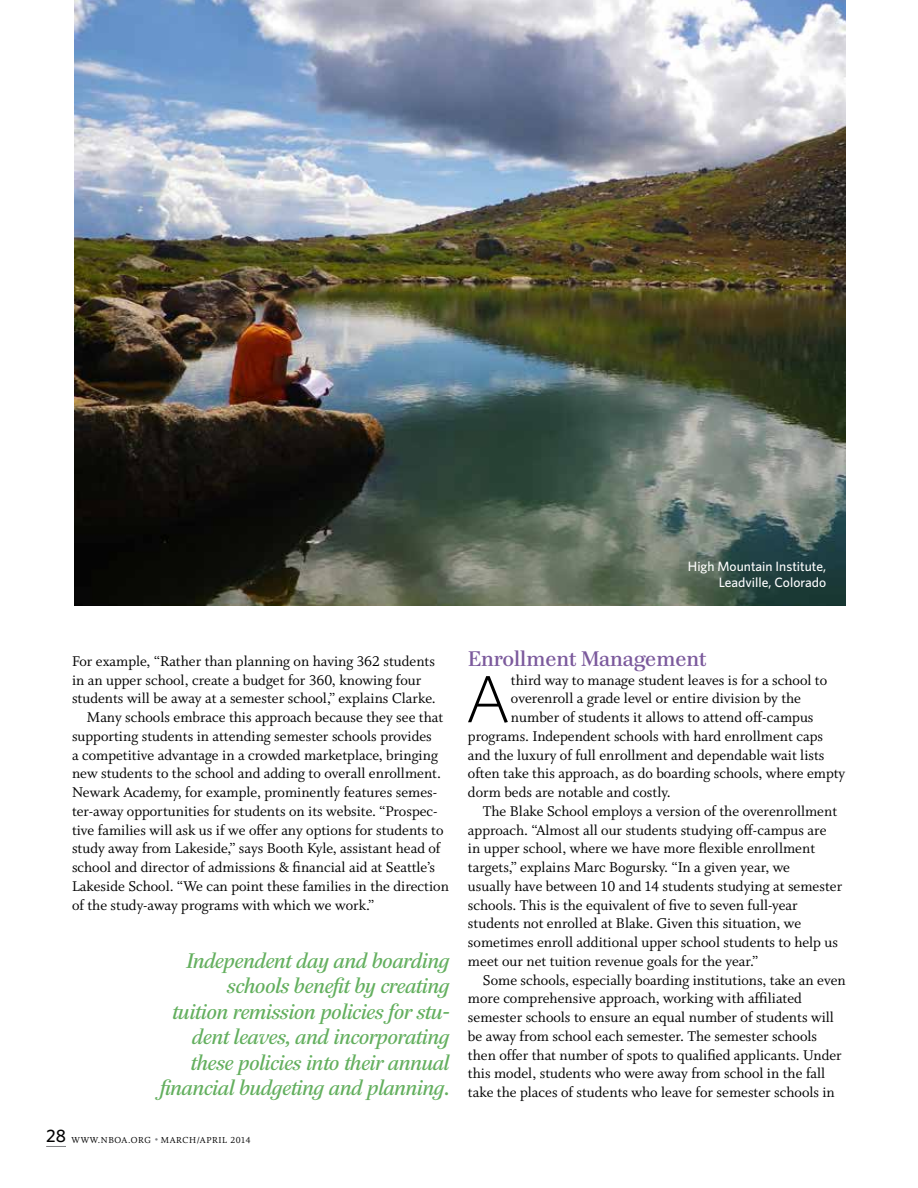
<style>
.page{position:relative;width:918px;height:1188px;background:#fff}
.page>*{position:absolute;margin:0;border:0;box-sizing:border-box;transform-origin:0 0}
.t1{font:300 66.45px "Whitney";color:#000}
.t2{font:italic 21px/25.5px "Paperback 24";color:#63af5e;text-align:right}
.t3{font:21px "Paperback 24";color:#7b599c}
.t4{font:15.75px "Whitman Roman LF";color:#000}
.t5{font:500 13.5px/16.2px "Whitney";color:#fff;text-align:right}
.t6{font:9.75px "Whitman Roman LF";letter-spacing:.06em;color:#000}
.s1{font-family:"Whitney";font-weight:500;font-size:18px}
.s2{font-size:12px;color:#808285}
</style>
<div class="page">
<svg style="left:46px;top:1146px;width:20px;height:1px"></svg>
<img style="left:74px;top:0;width:771px;height:606px">
<p class="t5" style="left:688px;top:558px;width:140px">High Mountain Institute,<br>Leadville, Colorado</p>
<p class="t4" style="left:72px;top:653px;width:365px">For example, “Rather than planning on having 362 students</p>
<p class="t4" style="left:72px;top:671px;width:351px">in an upper school, create a budget for 360, knowing four</p>
<p class="t4" style="left:72px;top:690px;width:365px">students will be away at a semester school,” explains Clarke.</p>
<p class="t4" style="left:87px;top:709px;width:358px">Many schools embrace this approach because they see that</p>
<p class="t4" style="left:72px;top:728px;width:361px">supporting students in attending semester schools provides</p>
<p class="t4" style="left:72px;top:746px;width:367px">a competitive advantage in a crowded marketplace, bringing</p>
<p class="t4" style="left:72px;top:765px;width:371px">new students to the school and adding to overall enrollment.</p>
<p class="t4" style="left:72px;top:784px;width:367px">Newark Academy, for example, prominently features semes-</p>
<p class="t4" style="left:72px;top:802px;width:367px">ter-away opportunities for students on its website. “Prospec-</p>
<p class="t4" style="left:72px;top:821px;width:373px">tive families will ask us if we offer any options for students to</p>
<p class="t4" style="left:72px;top:840px;width:370px">study away from Lakeside,” says Booth Kyle, assistant head of</p>
<p class="t4" style="left:72px;top:859px;width:364px">school and director of admissions &amp; financial aid at Seattle’s</p>
<p class="t4" style="left:72px;top:877px;width:378px">Lakeside School. “We can point these families in the direction</p>
<p class="t4" style="left:72px;top:896px;width:304px">of the study-away programs with which we work.”</p>
<h2 class="t2" style="left:161px;top:948px;width:291px">Independent day and boarding schools benefit by creating<br>tuition remission policies for stu&shy;dent leaves, and incorporating these policies into their annual financial budgeting and planning.</h2>
<p class="t6" style="left:46px;top:1134px;width:206px"><span class="s1">28</span> WWW.NBOA.ORG <span class="s2">•</span> MARCH/APRIL 2014</p>
<h2 class="t3" style="left:468px;top:646px;width:240px">Enrollment Management</h2>
<h1 class="t1" style="left:465px;top:655px;width:48px">A</h1>
<p class="t4" style="left:511px;top:671px;width:318px">third way to manage student leaves is for a school to</p>
<p class="t4" style="left:511px;top:690px;width:292px">overenroll a grade level or entire division by the</p>
<p class="t4" style="left:511px;top:709px;width:304px">number of students it allows to attend off-campus</p>
<p class="t4" style="left:468px;top:728px;width:357px">programs. Independent schools with hard enrollment caps</p>
<p class="t4" style="left:468px;top:746px;width:358px">and the luxury of full enrollment and dependable wait lists</p>
<p class="t4" style="left:468px;top:765px;width:379px">often take this approach, as do boarding schools, where empty</p>
<p class="t4" style="left:468px;top:784px;width:204px">dorm beds are notable and costly.</p>
<p class="t4" style="left:483px;top:802px;width:356px">The Blake School employs a version of the overenrollment</p>
<p class="t4" style="left:468px;top:821px;width:360px">approach. “Almost all our students studying off-campus are</p>
<p class="t4" style="left:468px;top:840px;width:349px">in upper school, where we have more flexible enrollment</p>
<p class="t4" style="left:468px;top:859px;width:324px">targets,” explains Marc Bogursky. “In a given year, we</p>
<p class="t4" style="left:468px;top:877px;width:376px">usually have between 10 and 14 students studying at semester</p>
<p class="t4" style="left:468px;top:896px;width:331px">schools. This is the equivalent of five to seven full-year</p>
<p class="t4" style="left:468px;top:915px;width:335px">students not enrolled at Blake. Given this situation, we</p>
<p class="t4" style="left:468px;top:934px;width:372px">sometimes enroll additional upper school students to help us</p>
<p class="t4" style="left:468px;top:952px;width:292px">meet our net tuition revenue goals for the year.”</p>
<p class="t4" style="left:483px;top:971px;width:364px">Some schools, especially boarding institutions, take an even</p>
<p class="t4" style="left:468px;top:990px;width:335px">more comprehensive approach, working with affiliated</p>
<p class="t4" style="left:468px;top:1009px;width:367px">semester schools to ensure an equal number of students will</p>
<p class="t4" style="left:468px;top:1027px;width:351px">be away from school each semester. The semester schools</p>
<p class="t4" style="left:468px;top:1046px;width:375px">then offer that number of spots to qualified applicants. Under</p>
<p class="t4" style="left:468px;top:1065px;width:359px">this model, students who were away from school in the fall</p>
<p class="t4" style="left:468px;top:1084px;width:368px">take the places of students who leave for semester schools in</p>
</div>
